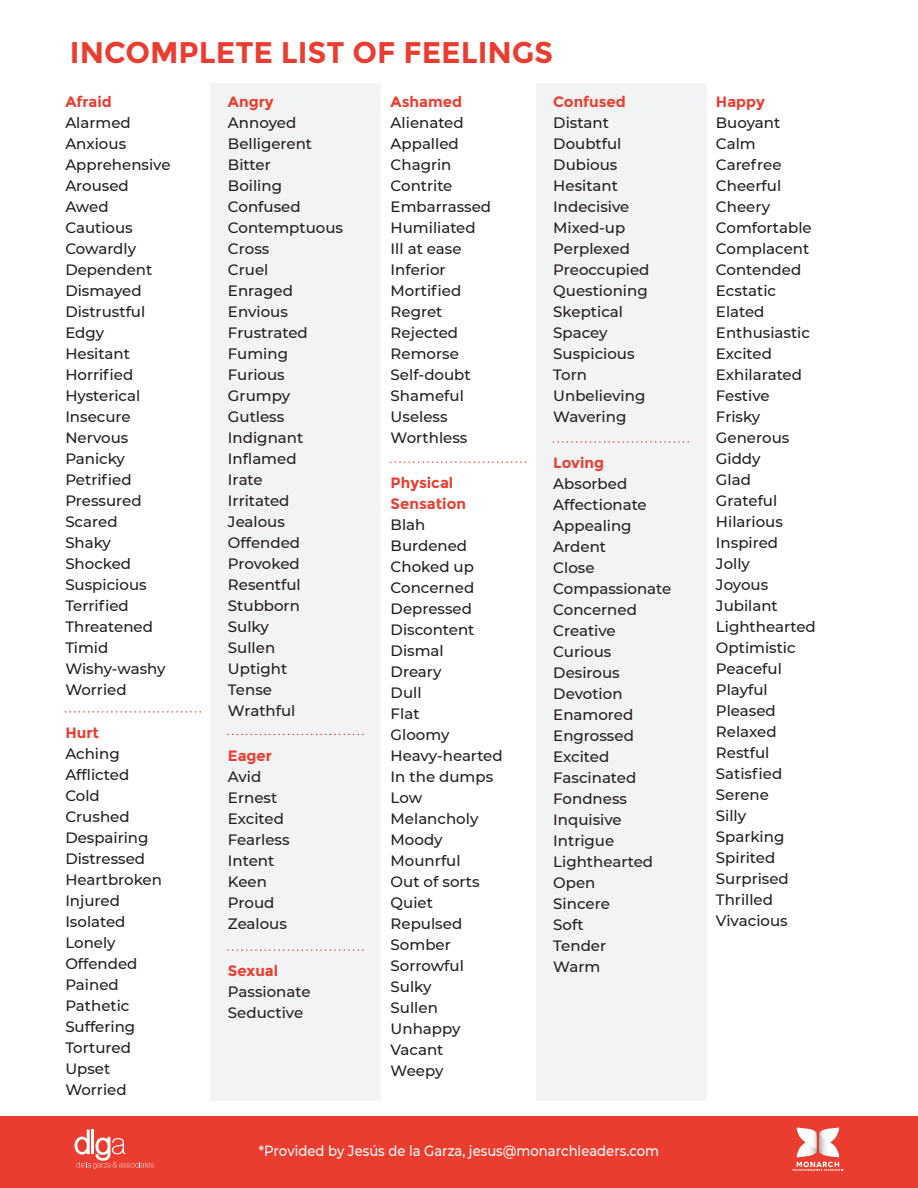
<style>
.page{position:relative;width:918px;height:1188px;background:#fff}
.page>*{position:absolute;margin:0;border:0;box-sizing:border-box;transform-origin:0 0}
.t1{font:700 29.85px "Montserrat";color:#ea3d2f}
.t2{font:500 15px/21px "Montserrat";color:#231f20}
.t3{font:700 15px/21px "Montserrat";color:#ea3d2f}
.t4{font:500 14.7px "Montserrat";color:#fff;scale:.9 1}
</style>
<div class="page">
<div style="left:211px;top:83px;width:170px;height:1018px;background:#f2f3f4"></div>
<div style="left:537px;top:83px;width:170px;height:1018px;background:#f2f3f4"></div>
<div style="left:0;top:1116px;width:918px;height:72px;background:#ea3d2f"></div>
<svg style="left:792px;top:1127px;width:51px;height:44px"></svg>
<svg style="left:75px;top:1130px;width:79px;height:39px"></svg>
<svg style="left:65px;top:711px;width:136px;height:2px"></svg>
<svg style="left:228px;top:734px;width:136px;height:1px"></svg>
<svg style="left:391px;top:461px;width:136px;height:2px"></svg>
<svg style="left:553px;top:441px;width:136px;height:2px"></svg>
<svg style="left:228px;top:949px;width:136px;height:2px"></svg>
<h1 class="t1" style="left:70px;top:35px;width:485px">INCOMPLETE LIST OF FEELINGS</h1>
<p class="t3" style="left:65px;top:91px;width:48px">Afraid</p>
<p class="t2" style="left:65px;top:112px;width:107px">Alarmed<br>Anxious<br>Apprehensive<br>Aroused<br>Awed<br>Cautious<br>Cowardly<br>Dependent<br>Dismayed<br>Distrustful<br>Edgy<br>Hesitant<br>Horrified<br>Hysterical<br>Insecure<br>Nervous<br>Panicky<br>Petrified<br>Pressured<br>Scared<br>Shaky<br>Shocked<br>Suspicious<br>Terrified<br>Threatened<br>Timid<br>Wishy-washy<br>Worried</p>
<p class="t3" style="left:553px;top:91px;width:74px">Confused</p>
<p class="t2" style="left:553px;top:112px;width:98px">Distant<br>Doubtful<br>Dubious<br>Hesitant<br>Indecisive<br>Mixed-up<br>Perplexed<br>Preoccupied<br>Questioning<br>Skeptical<br>Spacey<br>Suspicious<br>Torn<br>Unbelieving<br>Wavering</p>
<p class="t3" style="left:391px;top:91px;width:73px">Ashamed</p>
<p class="t2" style="left:391px;top:112px;width:102px">Alienated<br>Appalled<br>Chagrin<br>Contrite<br>Embarrassed<br>Humiliated<br>Ill at ease<br>Inferior<br>Mortified<br>Regret<br>Rejected<br>Remorse<br>Self-doubt<br>Shameful<br>Useless<br>Worthless</p>
<p class="t3" style="left:228px;top:91px;width:47px">Angry</p>
<p class="t2" style="left:228px;top:112px;width:117px">Annoyed<br>Belligerent<br>Bitter<br>Boiling<br>Confused<br>Contemptuous<br>Cross<br>Cruel<br>Enraged<br>Envious<br>Frustrated<br>Fuming<br>Furious<br>Grumpy<br>Gutless<br>Indignant<br>Inflamed<br>Irate<br>Irritated<br>Jealous<br>Offended<br>Provoked<br>Resentful<br>Stubborn<br>Sulky<br>Sullen<br>Uptight<br>Tense<br>Wrathful</p>
<p class="t3" style="left:553px;top:452px;width:52px">Loving</p>
<p class="t2" style="left:553px;top:472px;width:120px">Absorbed<br>Affectionate<br>Appealing<br>Ardent<br>Close<br>Compassionate<br>Concerned<br>Creative<br>Curious<br>Desirous<br>Devotion<br>Enamored<br>Engrossed<br>Excited<br>Fascinated<br>Fondness<br>Inquisive<br>Intrigue<br>Lighthearted<br>Open<br>Sincere<br>Soft<br>Tender<br>Warm</p>
<p class="t3" style="left:391px;top:473px;width:77px">Physical<br>Sensation</p>
<p class="t2" style="left:391px;top:514px;width:114px">Blah<br>Burdened<br>Choked up<br>Concerned<br>Depressed<br>Discontent<br>Dismal<br>Dreary<br>Dull<br>Flat<br>Gloomy<br>Heavy-hearted<br>In the dumps<br>Low<br>Melancholy<br>Moody<br>Mounrful<br>Out of sorts<br>Quiet<br>Repulsed<br>Somber<br>Sorrowful<br>Sulky<br>Sullen<br>Unhappy<br>Vacant<br>Weepy</p>
<p class="t3" style="left:65px;top:722px;width:35px">Hurt</p>
<p class="t2" style="left:65px;top:743px;width:98px">Aching<br>Afflicted<br>Cold<br>Crushed<br>Despairing<br>Distressed<br>Heartbroken<br>Injured<br>Isolated<br>Lonely<br>Offended<br>Pained<br>Pathetic<br>Suffering<br>Tortured<br>Upset<br>Worried</p>
<p class="t3" style="left:228px;top:745px;width:46px">Eager</p>
<p class="t2" style="left:228px;top:766px;width:63px">Avid<br>Ernest<br>Excited<br>Fearless<br>Intent<br>Keen<br>Proud<br>Zealous</p>
<p class="t3" style="left:228px;top:960px;width:52px">Sexual</p>
<p class="t2" style="left:228px;top:980px;width:84px">Passionate<br>Seductive</p>
<p class="t4" style="left:259px;top:1141px;width:446px">*Provided by Jesús de la Garza, jesus@monarchleaders.com</p>
<p class="t3" style="left:716px;top:91px;width:51px">Happy</p>
<p class="t2" style="left:716px;top:112px;width:101px">Buoyant<br>Calm<br>Carefree<br>Cheerful<br>Cheery<br>Comfortable<br>Complacent<br>Contended<br>Ecstatic<br>Elated<br>Enthusiastic<br>Excited<br>Exhilarated<br>Festive<br>Frisky<br>Generous<br>Giddy<br>Glad<br>Grateful<br>Hilarious<br>Inspired<br>Jolly<br>Joyous<br>Jubilant<br>Lighthearted<br>Optimistic<br>Peaceful<br>Playful<br>Pleased<br>Relaxed<br>Restful<br>Satisfied<br>Serene<br>Silly<br>Sparking<br>Spirited<br>Surprised<br>Thrilled<br>Vivacious</p>
</div>
